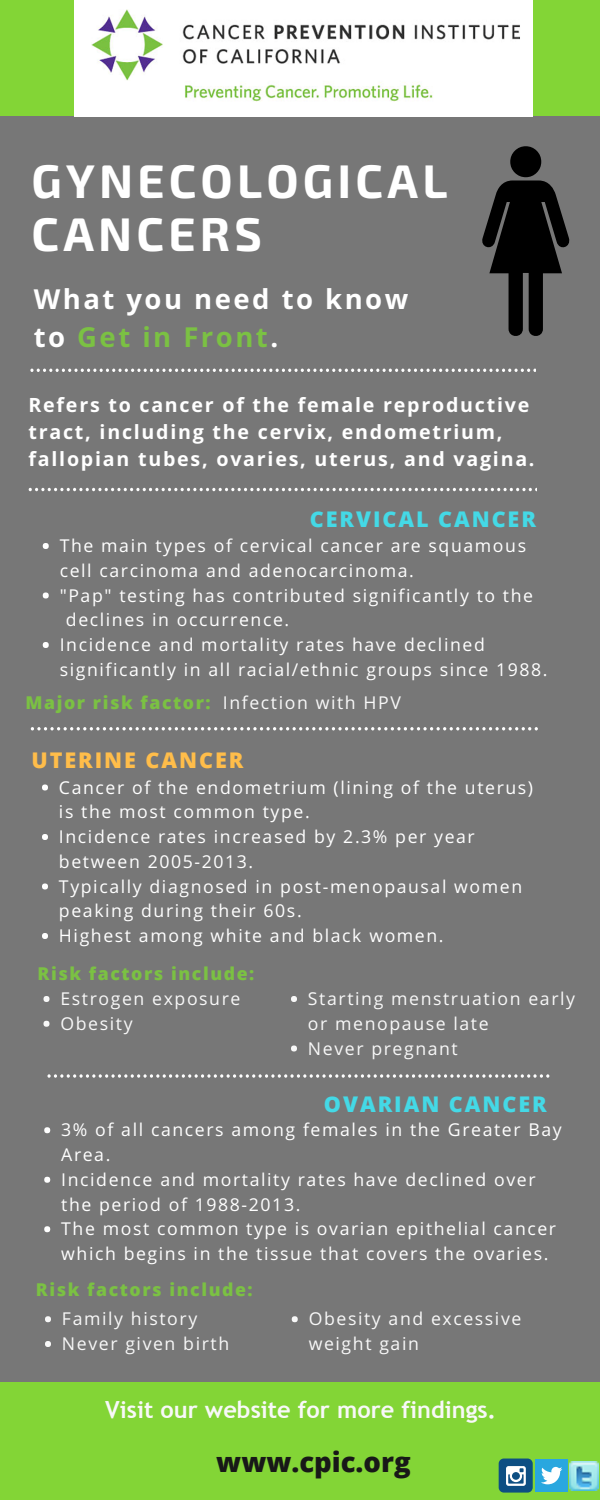
<style>
.page{position:relative;width:600px;height:1500px;background:#fff}
.page>*{position:absolute;margin:0;border:0;box-sizing:border-box;transform-origin:0 0}
.t1{font:700 47.2px/53.2px "Exo 2";letter-spacing:.09em;color:#fff}
.t2{font:700 27.5px/38.2px "Open Sans";letter-spacing:.09em;color:#fff}
.t3{font:800 27.5px "Open Sans";color:#181818}
.t4{font:700 23.6px "Trebuchet MS";color:#f8f8f8}
.t5{font:800 21.6px "Open Sans";letter-spacing:.09em;color:#44d9e6}
.t6{font:800 21.6px "Open Sans";letter-spacing:.09em;color:#ffbd4a}
.t7{font:700 19.7px/27px "Open Sans";letter-spacing:.09em;color:#fff}
.t8{font:17.7px/24.8px "Open Sans";letter-spacing:.09em;color:#fff}
.t9{font:17.7px/24.8px "Open Sans";letter-spacing:.09em;color:#f8f8f8}
.t10{font:800 17.7px "Open Sans";letter-spacing:.09em;color:#7bc143}
.s1{color:#7bc143}
</style>
<div class="page">
<div style="left:0;top:113px;width:600px;height:1289px;background:#777"></div>
<div style="left:0;top:0;width:600px;height:116px;background:#83d536"></div>
<svg style="left:43px;top:543px;width:6px;height:6px"></svg>
<svg style="left:43px;top:592px;width:6px;height:6px"></svg>
<svg style="left:43px;top:642px;width:6px;height:6px"></svg>
<svg style="left:42px;top:784px;width:6px;height:6px"></svg>
<svg style="left:42px;top:834px;width:6px;height:6px"></svg>
<svg style="left:42px;top:884px;width:6px;height:6px"></svg>
<svg style="left:42px;top:933px;width:6px;height:6px"></svg>
<svg style="left:30px;top:369px;width:505px;height:3px"></svg>
<svg style="left:44px;top:1127px;width:6px;height:6px"></svg>
<svg style="left:44px;top:1177px;width:6px;height:6px"></svg>
<svg style="left:44px;top:1226px;width:6px;height:6px"></svg>
<img style="left:75px;top:0;width:457px;height:117px">
<div style="left:0;top:1382px;width:600px;height:118px;background:#83d536"></div>
<img style="left:569px;top:1462px;width:29px;height:29px">
<svg style="left:29px;top:488px;width:508px;height:3px"></svg>
<svg style="left:31px;top:727px;width:507px;height:3px"></svg>
<svg style="left:47px;top:1074px;width:502px;height:4px"></svg>
<svg style="left:482px;top:146px;width:87px;height:190px"></svg>
<svg style="left:43px;top:996px;width:6px;height:6px"></svg>
<svg style="left:43px;top:1021px;width:6px;height:6px"></svg>
<svg style="left:291px;top:996px;width:6px;height:6px"></svg>
<svg style="left:291px;top:1046px;width:6px;height:6px"></svg>
<svg style="left:292px;top:1316px;width:6px;height:6px"></svg>
<div style="left:499px;top:1459px;width:34px;height:34px;background:#0d4f83;border-radius:5px"></div>
<svg style="left:506px;top:1466px;width:20px;height:20px"></svg>
<div style="left:536px;top:1460px;width:32px;height:32px;background:#29a7df"></div>
<svg style="left:541px;top:1467px;width:21px;height:17px"></svg>
<svg style="left:45px;top:1316px;width:6px;height:6px"></svg>
<svg style="left:45px;top:1341px;width:6px;height:6px"></svg>
<h1 class="t1" style="left:31px;top:152px;width:417px">GYNECOLOGICAL<br>CANCERS</h1>
<h2 class="t2" style="left:34px;top:279px;width:376px">What you need to know to <span class="s1">Get in Front</span>.</h2>
<p class="t7" style="left:28px;top:391px;width:508px">Refers to cancer of the female reproductive tract, including the cervix, endometrium, fallopian tubes, ovaries, uterus, and vagina.</p>
<p class="t5" style="left:310px;top:503px;width:228px">CERVICAL CANCER</p>
<p class="t8" style="left:60px;top:533px;width:468px">The main types of cervical cancer are squamous</p>
<p class="t8" style="left:60px;top:557px;width:356px">cell carcinoma and adenocarcinoma.</p>
<p class="t8" style="left:60px;top:582px;width:475px">"Pap" testing has contributed significantly to the</p>
<p class="t8" style="left:66px;top:607px;width:225px">declines in occurrence.</p>
<p class="t8" style="left:60px;top:632px;width:427px">Incidence and mortality rates have declined</p>
<p class="t8" style="left:60px;top:656px;width:489px">significantly in all racial/ethnic groups since 1988.</p>
<p class="t10" style="left:25px;top:690px;width:187px">Major risk factor:</p>
<p class="t9" style="left:223px;top:689px;width:180px">Infection with HPV</p>
<p class="t6" style="left:31px;top:745px;width:214px">UTERINE CANCER</p>
<p class="t8" style="left:59px;top:774px;width:476px">Cancer of the endometrium (lining of the uterus) is the most common type.<br>Incidence rates increased by 2.3% per year between 2005-2013.<br>Typically diagnosed in post-menopausal women peaking during their 60s.<br>Highest among white and black women.</p>
<p class="t10" style="left:38px;top:961px;width:218px">Risk factors include:</p>
<p class="t9" style="left:60px;top:986px;width:181px">Estrogen exposure<br>Obesity</p>
<p class="t9" style="left:308px;top:986px;width:269px">Starting menstruation early or menopause late<br>Never pregnant</p>
<p class="t5" style="left:324px;top:1088px;width:224px">OVARIAN CANCER</p>
<p class="t8" style="left:61px;top:1117px;width:502px">3% of all cancers among females in the Greater Bay Area.<br>Incidence and mortality rates have declined over the period of 1988-2013.<br>The most common type is ovarian epithelial cancer which begins in the tissue that covers the ovaries.</p>
<p class="t10" style="left:36px;top:1277px;width:218px">Risk factors include:</p>
<p class="t9" style="left:62px;top:1306px;width:169px">Family history<br>Never given birth</p>
<p class="t9" style="left:309px;top:1306px;width:214px">Obesity and excessive weight gain</p>
<h3 class="t4" style="left:105px;top:1395px;width:393px">Visit our website for more findings.</h3>
<h2 class="t3" style="left:216px;top:1442px;width:196px">www.cpic.org</h2>
</div>
